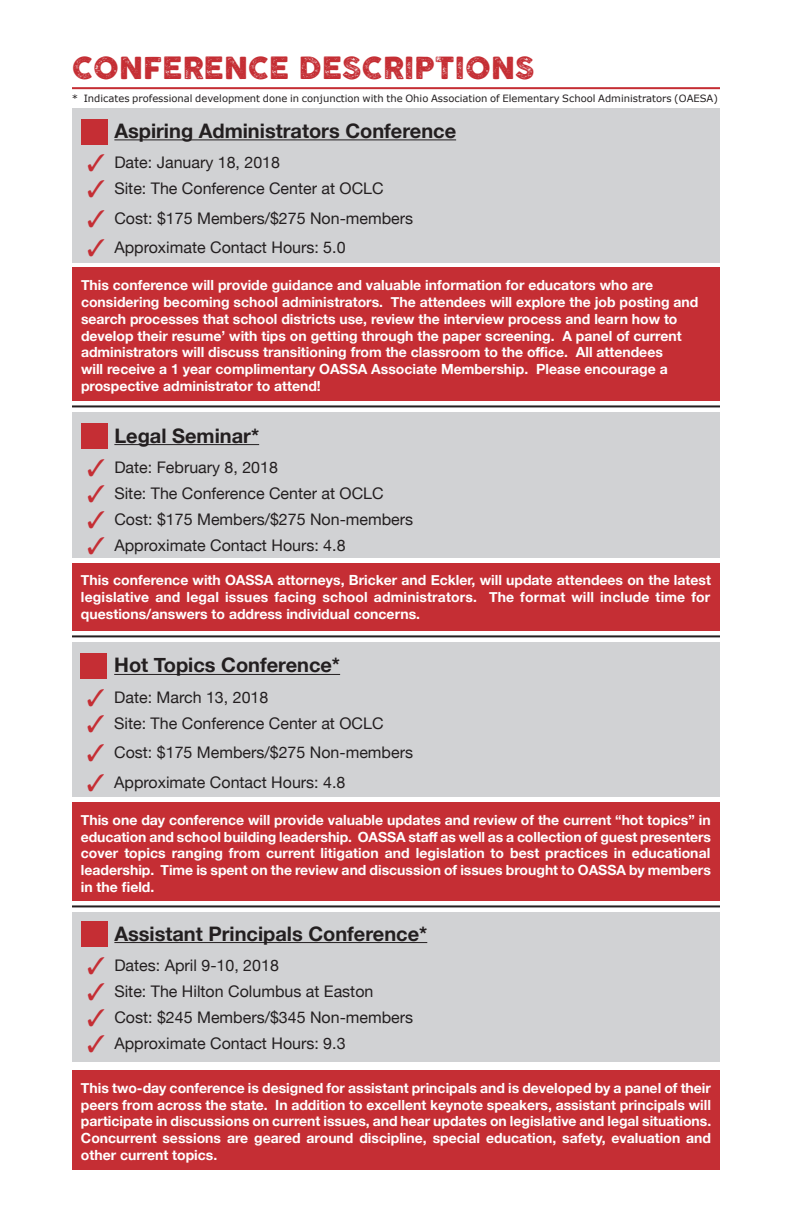
<style>
.page{position:relative;width:792px;height:1224px;background:#fff}
.page>*{position:absolute;margin:0;border:0;box-sizing:border-box;transform-origin:0 0}
.t1{font:30px "COCOGOOSELETTERPRESS";color:#c52e34}
.t2{font:700 20px "Helvetica Neue";color:#231f20}
.t3{font:16px "Helvetica Neue";color:#231f20}
.t4{font:700 14px/16.8px "Helvetica Neue";color:#fff;text-align:justify}
.t5{font:10px "Verdana";color:#231f20}
.s1{color:#c52e34}
</style>
<div class="page">
<hr style="left:72px;top:405px;width:648px;height:2px;background:#231f20">
<div style="left:72px;top:268px;width:648px;height:133px;background:#c52e34"></div>
<hr style="left:72px;top:635px;width:648px;height:2px;background:#231f20">
<div style="left:72px;top:563px;width:648px;height:68px;background:#c52e34"></div>
<div style="left:72px;top:108px;width:648px;height:154px;background:#d1d2d4"></div>
<div style="left:81px;top:119px;width:26px;height:26px;background:#c52e34"></div>
<hr style="left:114px;top:139px;width:342px;height:1px;background:#231f20">
<div style="left:72px;top:412px;width:648px;height:146px;background:#d1d2d4"></div>
<div style="left:81px;top:423px;width:26px;height:26px;background:#c52e34"></div>
<hr style="left:114px;top:444px;width:145px;height:1px;background:#231f20">
<div style="left:72px;top:802px;width:648px;height:99px;background:#c52e34"></div>
<div style="left:72px;top:642px;width:648px;height:155px;background:#d1d2d4"></div>
<div style="left:81px;top:653px;width:26px;height:26px;background:#c52e34"></div>
<hr style="left:114px;top:674px;width:226px;height:1px;background:#231f20">
<hr style="left:72px;top:87px;width:648px;height:2px;background:#c52e34">
<div style="left:72px;top:912px;width:648px;height:150px;background:#d1d2d4"></div>
<div style="left:81px;top:921px;width:26px;height:26px;background:#c52e34"></div>
<hr style="left:114px;top:942px;width:313px;height:1px;background:#231f20">
<div style="left:72px;top:1070px;width:648px;height:100px;background:#c52e34"></div>
<hr style="left:72px;top:905px;width:648px;height:2px;background:#231f20">
<h1 class="t1" style="left:72px;top:51px;width:464px">CONFERENCE DESCRIPTIONS</h1>
<p class="t5" style="left:72px;top:92px;width:647px">* Indicates professional development done in conjunction with the Ohio Association of Elementary School Administrators (OAESA)</p>
<h2 class="t2" style="left:114px;top:115px;width:343px">Aspiring Administrators Conference</h2>
<p class="t3" style="left:87px;top:177px;width:298px"><span class="s1">✓</span> Site: The Conference Center at OCLC</p>
<p class="t3" style="left:87px;top:151px;width:194px"><span class="s1">✓</span> Date: January 18, 2018</p>
<p class="t3" style="left:87px;top:206px;width:328px"><span class="s1">✓</span> Cost: $175 Members/$275 Non-members</p>
<p class="t3" style="left:87px;top:236px;width:260px"><span class="s1">✓</span> Approximate Contact Hours: 5.0</p>
<p class="t4" style="left:81px;top:277px;width:619px;text-align:left">This conference will provide guidance and valuable information for educators who are considering becoming school administrators. The attendees will explore the job posting and search processes that school districts use, review the interview process and learn how to develop their resume’ with tips on getting through the paper screening. A panel of current administrators will discuss transitioning from the classroom to the office. All attendees<br>will receive a 1 year complimentary OASSA Associate Membership. Please encourage a prospective administrator to attend!</p>
<h2 class="t2" style="left:114px;top:420px;width:146px">Legal Seminar*</h2>
<p class="t3" style="left:87px;top:482px;width:298px"><span class="s1">✓</span> Site: The Conference Center at OCLC</p>
<p class="t3" style="left:87px;top:456px;width:192px"><span class="s1">✓</span> Date: February 8, 2018</p>
<p class="t3" style="left:87px;top:507px;width:328px"><span class="s1">✓</span> Cost: $175 Members/$275 Non-members</p>
<p class="t3" style="left:87px;top:533px;width:260px"><span class="s1">✓</span> Approximate Contact Hours: 4.8</p>
<p class="t4" style="left:81px;top:572px;width:632px">This conference with OASSA attorneys, Bricker and Eckler, will update attendees on the latest legislative and legal issues facing school administrators. The format will include time for questions/answers to address individual concerns.</p>
<h2 class="t2" style="left:114px;top:650px;width:227px">Hot Topics Conference*</h2>
<p class="t3" style="left:87px;top:711px;width:298px"><span class="s1">✓</span> Site: The Conference Center at OCLC</p>
<p class="t3" style="left:87px;top:685px;width:183px"><span class="s1">✓</span> Date: March 13, 2018</p>
<p class="t3" style="left:87px;top:741px;width:328px"><span class="s1">✓</span> Cost: $175 Members/$275 Non-members</p>
<p class="t3" style="left:87px;top:771px;width:260px"><span class="s1">✓</span> Approximate Contact Hours: 4.8</p>
<p class="t4" style="left:81px;top:812px;width:632px">This one day conference will provide valuable updates and review of the current “hot topics” in education and school building leadership. OASSA staff as well as a collection of guest presenters cover topics ranging from current litigation and legislation to best practices in educational leadership. Time is spent on the review and discussion of issues brought to OASSA by members in the field.</p>
<h2 class="t2" style="left:114px;top:918px;width:314px">Assistant Principals Conference*</h2>
<p class="t3" style="left:87px;top:979px;width:288px"><span class="s1">✓</span> Site: The Hilton Columbus at Easton</p>
<p class="t3" style="left:87px;top:954px;width:193px"><span class="s1">✓</span> Dates: April 9-10, 2018</p>
<p class="t3" style="left:87px;top:1005px;width:328px"><span class="s1">✓</span> Cost: $245 Members/$345 Non-members</p>
<p class="t3" style="left:87px;top:1031px;width:260px"><span class="s1">✓</span> Approximate Contact Hours: 9.3</p>
<p class="t4" style="left:81px;top:1080px;width:632px">This two-day conference is designed for assistant principals and is developed by a panel of their peers from across the state. In addition to excellent keynote speakers, assistant principals will participate in discussions on current issues, and hear updates on legislative and legal situations.<br>Concurrent sessions are geared around discipline, special education, safety, evaluation and other current topics.</p>
</div>
